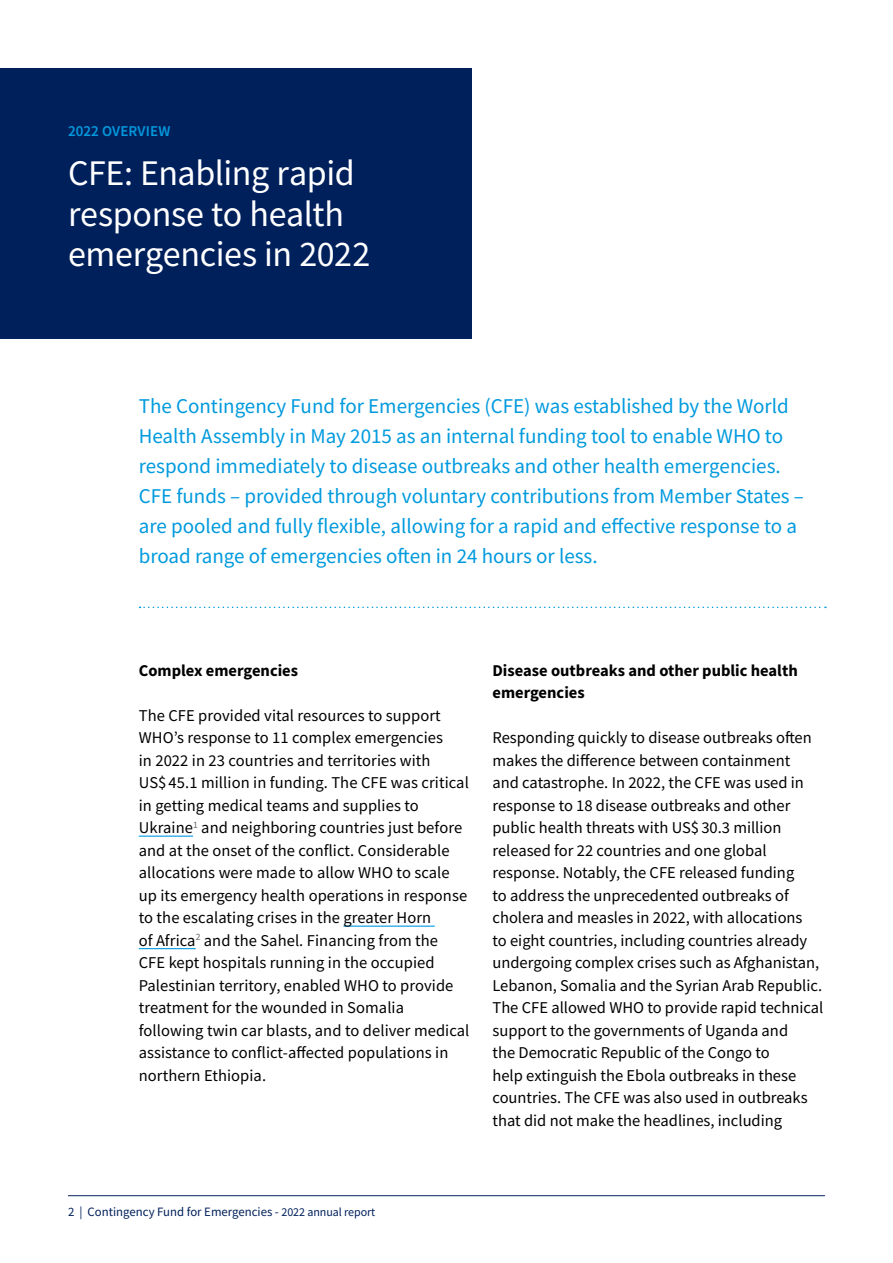
<style>
.page{position:relative;width:893px;height:1263px;background:#fff}
.page>*{position:absolute;margin:0;border:0;box-sizing:border-box;transform-origin:0 0}
.t1{font:36px/40.5px "Source Sans Pro";letter-spacing:-.01em;color:#fff}
.t2{font:21px/30px "Source Sans Pro";color:#009ade}
.t3{font:16.5px/22.5px "Source Sans Pro";color:#000}
.t4{font:700 16.5px/22.5px "Source Sans Pro";color:#000}
.t5{font:600 15px "Source Sans Pro";letter-spacing:.01em;color:#009ade}
.t6{font:12.75px "Source Sans Pro";color:#00205c}
.s1{font-size:12px}
</style>
<div class="page">
<hr style="left:68px;top:1195px;width:757px;height:1px;background:#00205c">
<div style="left:0;top:68px;width:471px;height:270px;background:#00205c"></div>
<hr style="left:139px;top:835px;width:54px;height:2px;background:#009ade">
<hr style="left:343px;top:925px;width:92px;height:2px;background:#009ade">
<hr style="left:139px;top:948px;width:57px;height:1px;background:#009ade">
<svg style="left:140px;top:607px;width:686px;height:1px"></svg>
<p class="t5" style="left:68px;top:121px;width:104px">2022 OVERVIEW</p>
<h1 class="t1" style="left:68px;top:153px;width:304px">CFE: Enabling rapid response to health emergencies in 2022</h1>
<p class="t2" style="left:139px;top:391px;width:667px">The Contingency Fund for Emergencies (CFE) was established by the World Health Assembly in May 2015 as an internal funding tool to enable WHO to respond immediately to disease outbreaks and other health emergencies.<br>CFE funds – provided through voluntary contributions from Member States – are pooled and fully flexible, allowing for a rapid and effective response to a broad range of emergencies often in 24 hours or less.</p>
<p class="t4" style="left:139px;top:659px;width:161px">Complex emergencies</p>
<p class="t3" style="left:139px;top:704px;width:332px">The CFE provided vital resources to support WHO’s response to 11 complex emergencies<br>in 2022 in 23 countries and territories with<br>US$ 45.1 million in funding. The CFE was critical in getting medical teams and supplies to Ukraine<sup>1</sup> and neighboring countries just before and at the onset of the conflict. Considerable allocations were made to allow WHO to scale up its emergency health operations in response to the escalating crises in the greater Horn<br>of Africa<sup>2</sup> and the Sahel. Financing from the<br>CFE kept hospitals running in the occupied Palestinian territory, enabled WHO to provide treatment for the wounded in Somalia following twin car blasts, and to deliver medical assistance to conflict-affected populations in northern Ethiopia.</p>
<p class="t4" style="left:492px;top:659px;width:307px">Disease outbreaks and other public health emergencies</p>
<p class="t3" style="left:492px;top:726px;width:332px">Responding quickly to disease outbreaks often makes the difference between containment<br>and catastrophe. In 2022, the CFE was used in response to 18 disease outbreaks and other public health threats with US$ 30.3 million released for 22 countries and one global response. Notably, the CFE released funding<br>to address the unprecedented outbreaks of cholera and measles in 2022, with allocations<br>to eight countries, including countries already undergoing complex crises such as Afghanistan, Lebanon, Somalia and the Syrian Arab Republic.<br>The CFE allowed WHO to provide rapid technical support to the governments of Uganda and<br>the Democratic Republic of the Congo to<br>help extinguish the Ebola outbreaks in these countries. The CFE was also used in outbreaks that did not make the headlines, including</p>
<p class="t6" style="left:68px;top:1203px;width:309px">2 | Contingency Fund for Emergencies - <span class="s1">2022 annual report</span></p>
</div>
